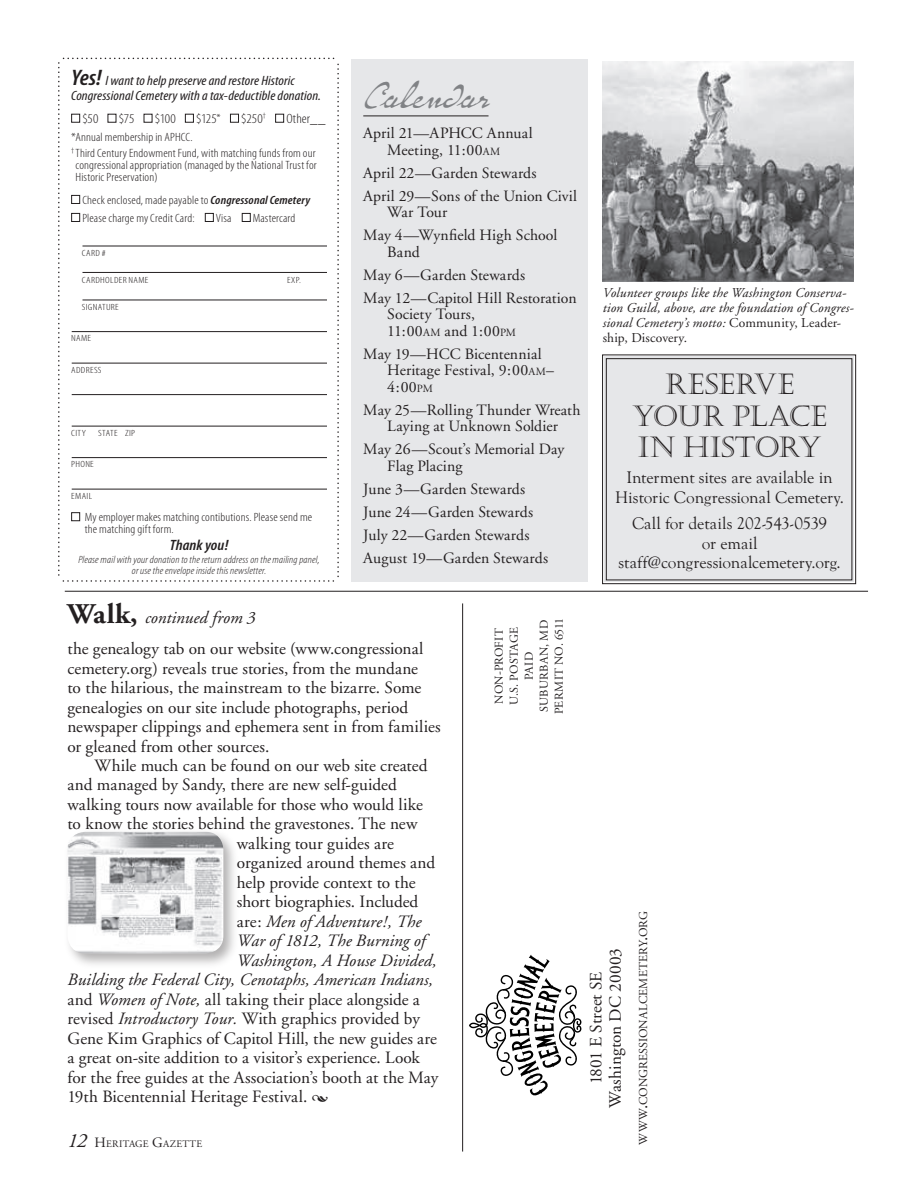
<style>
.page{position:relative;width:918px;height:1188px;background:#fff}
.page>*{position:absolute;margin:0;border:0;box-sizing:border-box;transform-origin:0 0}
.t1{font:48px "P22 Monet";letter-spacing:.015em;color:#808285}
.t2{font:28.5px/31.5px "Castellar";letter-spacing:.005em;color:#231f20;text-align:center}
.t3{font:17.25px/19.5px "Adobe Garamond";color:#231f20;text-align:center}
.t4{font:italic 17.25px "Adobe Garamond";color:#231f20}
.t5{font:17.25px/19.5px "Goudy Old Sty T";letter-spacing:-.005em;color:#231f20;text-align:center}
.t6{font:15.75px/23px "Adobe Garamond";letter-spacing:.005em;color:#231f20}
.t7{font:italic 600 condensed 15px "Myriad Pro";letter-spacing:.005em;color:#231f20;scale:1.1 1}
.t8{font:italic 13.5px/15px "Adobe Garamond";letter-spacing:.01em;color:#231f20}
.t9{font:italic condensed 13.5px/15px "Myriad Pro";letter-spacing:.005em;color:#231f20;scale:1.1 1}
.t10{font:300 condensed 13.5px "Myriad Pro";letter-spacing:.005em;color:#231f20;scale:1.1 1}
.t11{font:12.15px "Adobe Garamond";letter-spacing:.005em;color:#231f20}
.t12{font:300 condensed 12px/12px "Myriad Pro";letter-spacing:.01em;color:#231f20;scale:1.1 1}
.t13{font:12px/15px "Adobe Garamond";letter-spacing:.01em;color:#231f20;text-align:center}
.t14{font:italic 300 condensed 10.5px/10.5px "Myriad Pro";letter-spacing:.01em;color:#231f20;text-align:center;scale:1.1 1}
.t15{font:10.05px "Adobe Garamond";letter-spacing:.025em;color:#231f20}
.t16{font:300 condensed 9px "Myriad Pro";letter-spacing:.03em;color:#231f20;scale:1.2 1}
.s1{font-weight:600;font-size:22.5px}
.s2{font-size:10.5px}
.s3{font-weight:600;font-style:italic}
.s4{font-size:10.95px}
.s5{font-style:normal}
.s6{font-weight:700;font-style:normal;font-size:28.5px}
.s7{font-style:italic}
.s8{font-style:italic;font-size:20.25px}
.s9{font-size:14.25px}
.s10{font-size:17.25px}
</style>
<div class="page">
<div style="left:351px;top:59px;width:237px;height:523px;background:#e6e7e9"></div>
<div style="left:602px;top:354px;width:254px;height:230px;background:#e6e7e9"></div>
<div style="left:606px;top:358px;width:246px;height:222px;border:1px solid #231f20"></div>
<svg style="left:469px;top:955px;width:112px;height:140px"></svg>
<hr style="left:462px;top:603px;width:1px;height:549px;background:#231f20">
<div style="left:62px;top:826px;width:179px;height:144px;background:#231f20;opacity:.35"></div>
<img style="left:68px;top:832px;width:155px;height:121px">
<hr style="left:363px;top:116px;width:126px;height:1px;background:#231f20">
<img style="left:603px;top:62px;width:251px;height:219px">
<svg style="left:58px;top:58px;width:281px;height:524px"></svg>
<div style="left:71px;top:114px;width:9px;height:9px;border:1px solid #231f20"></div>
<div style="left:108px;top:114px;width:8px;height:9px;border:1px solid #231f20"></div>
<div style="left:144px;top:114px;width:8px;height:9px;border:1px solid #231f20"></div>
<div style="left:185px;top:114px;width:9px;height:9px;border:1px solid #231f20"></div>
<div style="left:230px;top:114px;width:9px;height:9px;border:1px solid #231f20"></div>
<div style="left:275px;top:114px;width:9px;height:9px;border:1px solid #231f20"></div>
<div style="left:71px;top:195px;width:9px;height:9px;border:1px solid #231f20"></div>
<div style="left:71px;top:213px;width:9px;height:9px;border:1px solid #231f20"></div>
<div style="left:205px;top:213px;width:9px;height:9px;border:1px solid #231f20"></div>
<div style="left:242px;top:213px;width:9px;height:9px;border:1px solid #231f20"></div>
<div style="left:71px;top:512px;width:9px;height:9px;border:1px solid #231f20"></div>
<hr style="left:82px;top:246px;width:245px;height:1px;background:#231f20">
<hr style="left:82px;top:272px;width:245px;height:1px;background:#231f20">
<hr style="left:82px;top:300px;width:245px;height:1px;background:#231f20">
<hr style="left:72px;top:331px;width:255px;height:1px;background:#231f20">
<hr style="left:72px;top:363px;width:255px;height:1px;background:#231f20">
<hr style="left:72px;top:394px;width:255px;height:1px;background:#231f20">
<hr style="left:72px;top:426px;width:255px;height:1px;background:#231f20">
<hr style="left:72px;top:457px;width:255px;height:1px;background:#231f20">
<hr style="left:72px;top:489px;width:255px;height:1px;background:#231f20">
<hr style="left:65px;top:591px;width:803px;height:1px;background:#231f20">
<p class="t9" style="left:71px;top:73px;width:229px"><span class="s1">Yes!</span> I want to help preserve and restore Historic<br>Congressional Cemetery with a tax-deductible donation.</p>
<p class="t10" style="left:82px;top:111px;width:16px">$50</p>
<p class="t10" style="left:119px;top:111px;width:16px">$75</p>
<p class="t10" style="left:155px;top:111px;width:21px">$100</p>
<p class="t10" style="left:196px;top:111px;width:24px">$125<span class="s2">*</span></p>
<p class="t10" style="left:241px;top:111px;width:24px">$250<sup>†</sup></p>
<p class="t10" style="left:286px;top:111px;width:37px">Other__</p>
<p class="t12" style="left:71px;top:129px;width:224px;line-height:16.8px">*Annual membership in APHCC.<br><sup>†</sup> Third Century Endowment Fund, with matching funds from our</p>
<p class="t12" style="left:76px;top:160px;width:221px">congressional appropriation (managed by the National Trust for<br>Historic Preservation)</p>
<p class="t12" style="left:82px;top:191px;width:209px;line-height:18px">Check enclosed, made payable to <span class="s3">Congressonal Cemetery<br></span>Please charge my Credit Card:</p>
<p class="t12" style="left:216px;top:212px;width:16px">Visa</p>
<p class="t12" style="left:253px;top:212px;width:40px">Mastercard</p>
<p class="t16" style="left:82px;top:248px;width:21px">CARD #</p>
<p class="t16" style="left:82px;top:275px;width:57px">CARDHOLDER NAME</p>
<p class="t16" style="left:287px;top:275px;width:13px">EXP.</p>
<p class="t16" style="left:82px;top:302px;width:32px">SIGNATURE</p>
<p class="t16" style="left:71px;top:333px;width:18px">NAME</p>
<p class="t16" style="left:71px;top:365px;width:27px">ADDRESS</p>
<p class="t16" style="left:71px;top:428px;width:14px">CITY</p>
<p class="t16" style="left:98px;top:428px;width:32px">STATE ZIP</p>
<p class="t16" style="left:71px;top:459px;width:20px">PHONE</p>
<p class="t16" style="left:71px;top:491px;width:19px">EMAIL</p>
<p class="t12" style="left:85px;top:511px;width:208px">My employer makes matching contibutions. Please send me the matching gift form.</p>
<p class="t7" style="left:170px;top:537px;width:55px">Thank you!</p>
<p class="t14" style="left:78px;top:555px;width:221px">Please mail with your donation to the return address on the mailing panel, or use the envelope inside this newsletter.</p>
<h1 class="t1" style="left:363px;top:74px;width:127px">Calendar</h1>
<p class="t6" style="left:363px;top:126px;width:171px;line-height:16.5px;text-align:center">April 21—APHCC Annual<br>Meeting, 11:00<span class="s4">AM</span></p>
<p class="t6" style="left:363px;top:162px;width:215px">April 22—Garden Stewards<br>April 29—Sons of the Union Civil</p>
<p class="t6" style="left:363px;top:201px;width:195px;text-indent:24px">War Tour<br>May 4—Wynfield High School</p>
<p class="t6" style="left:363px;top:241px;width:215px;text-indent:24px">Band<br>May 6—Garden Stewards<br>May 12—Capitol Hill Restoration</p>
<p class="t6" style="left:387px;top:306px;width:130px;line-height:16.5px">Society Tours,<br>11:00<span class="s4">AM</span> and 1:00<span class="s4">PM</span></p>
<p class="t6" style="left:387px;top:346px;width:168px;line-height:16.5px;text-indent:-24px">May 19—HCC Bicentennial<br>Heritage Festival, 9:00<span class="s4">AM</span>–<br>4:00<span class="s4">PM</span></p>
<p class="t6" style="left:363px;top:402px;width:219px;line-height:16.5px;text-align:center">May 25—Rolling Thunder Wreath<br>Laying at Unknown Soldier</p>
<p class="t6" style="left:387px;top:441px;width:179px;line-height:16.5px;text-indent:-24px">May 26—Scout’s Memorial Day<br>Flag Placing</p>
<p class="t6" style="left:363px;top:478px;width:186px">June 3—Garden Stewards<br>June 24—Garden Stewards<br>July 22—Garden Stewards<br>August 19—Garden Stewards</p>
<p class="t8" style="left:603px;top:285px;width:252px">Volunteer groups like the Washington Conserva&shy;tion Guild, above, are the foundation of Congres&shy;sional Cemetery’s motto: <span class="s5">Community, Leader&shy;ship, Discovery.</span></p>
<h2 class="t2" style="left:632px;top:369px;width:196px">RESERVE<br>YOUR PLACE<br>IN HISTORY</h2>
<p class="t5" style="left:615px;top:468px;width:230px">Interment sites are available in<br>Historic Congressional Cemetery.</p>
<p class="t5" style="left:619px;top:514px;width:224px">Call for details 202-543-0539<br>or email staff@congressionalcemetery.org.</p>
<p class="t4" style="left:68px;top:608px;width:190px"><span class="s6">Walk,</span> continued from 3</p>
<p class="t3" style="left:68px;top:639px;width:375px;text-align:left">the genealogy tab on our website (www.congressional cemetery.org) reveals true stories, from the mundane<br>to the hilarious, the mainstream to the bizarre. Some genealogies on our site include photographs, period newspaper clippings and ephemera sent in from families or gleaned from other sources.</p>
<p class="t3" style="left:94px;top:756px;width:335px">While much can be found on our web site created</p>
<p class="t3" style="left:68px;top:776px;width:331px">and managed by Sandy, there are new self-guided</p>
<p class="t3" style="left:68px;top:795px;width:357px">walking tours now available for those who would like</p>
<p class="t3" style="left:68px;top:815px;width:351px">to know the stories behind the gravestones. The new</p>
<p class="t3" style="left:237px;top:834px;width:159px">walking tour guides are</p>
<p class="t3" style="left:237px;top:854px;width:200px">organized around themes and</p>
<p class="t3" style="left:237px;top:873px;width:180px">help provide context to the</p>
<p class="t3" style="left:237px;top:893px;width:183px">short biographies. Included</p>
<p class="t4" style="left:237px;top:912px;width:186px"><span class="s5">are:</span> Men of Adventure!, The</p>
<p class="t4" style="left:237px;top:932px;width:190px">War of 1812, The Burning of</p>
<p class="t4" style="left:237px;top:951px;width:202px">Washington, A House Divided,</p>
<p class="t4" style="left:68px;top:971px;width:367px">Building the Federal City, Cenotaphs, American Indians,</p>
<p class="t3" style="left:68px;top:990px;width:354px">and <span class="s7">Women of Note,</span> all taking their place alongside a</p>
<p class="t3" style="left:68px;top:1010px;width:354px">revised <span class="s7">Introductory Tour.</span> With graphics provided by</p>
<p class="t3" style="left:68px;top:1029px;width:371px">Gene Kim Graphics of Capitol Hill, the new guides are</p>
<p class="t3" style="left:68px;top:1049px;width:354px">a great on-site addition to a visitor’s experience. Look</p>
<p class="t3" style="left:68px;top:1068px;width:372px">for the free guides at the Association’s booth at the May</p>
<p class="t3" style="left:68px;top:1088px;width:241px">19th Bicentennial Heritage Festival.</p>
<p class="t15" style="left:68px;top:1138px;width:136px"><span class="s8">12</span> <span class="s9">H</span>ERITAGE <span class="s9">G</span>AZETTE</p>
<p class="t13" style="left:492px;top:714px;width:97px;rotate:-90deg">NON-PROFIT<br>U.S. POSTAGE<br>PAID<br>SUBURBAN, MD<br>PERMIT NO. 6511</p>
<p class="t3" style="left:587px;top:1108px;width:161px;rotate:-90deg">1801 E Street SE<br>Washington DC 20003</p>
<p class="t11" style="left:637px;top:1145px;width:235px;rotate:-90deg">WWW<span class="s10">.</span>CONGRESSIONALCEMETERY<span class="s10">.</span>ORG</p>
</div>
